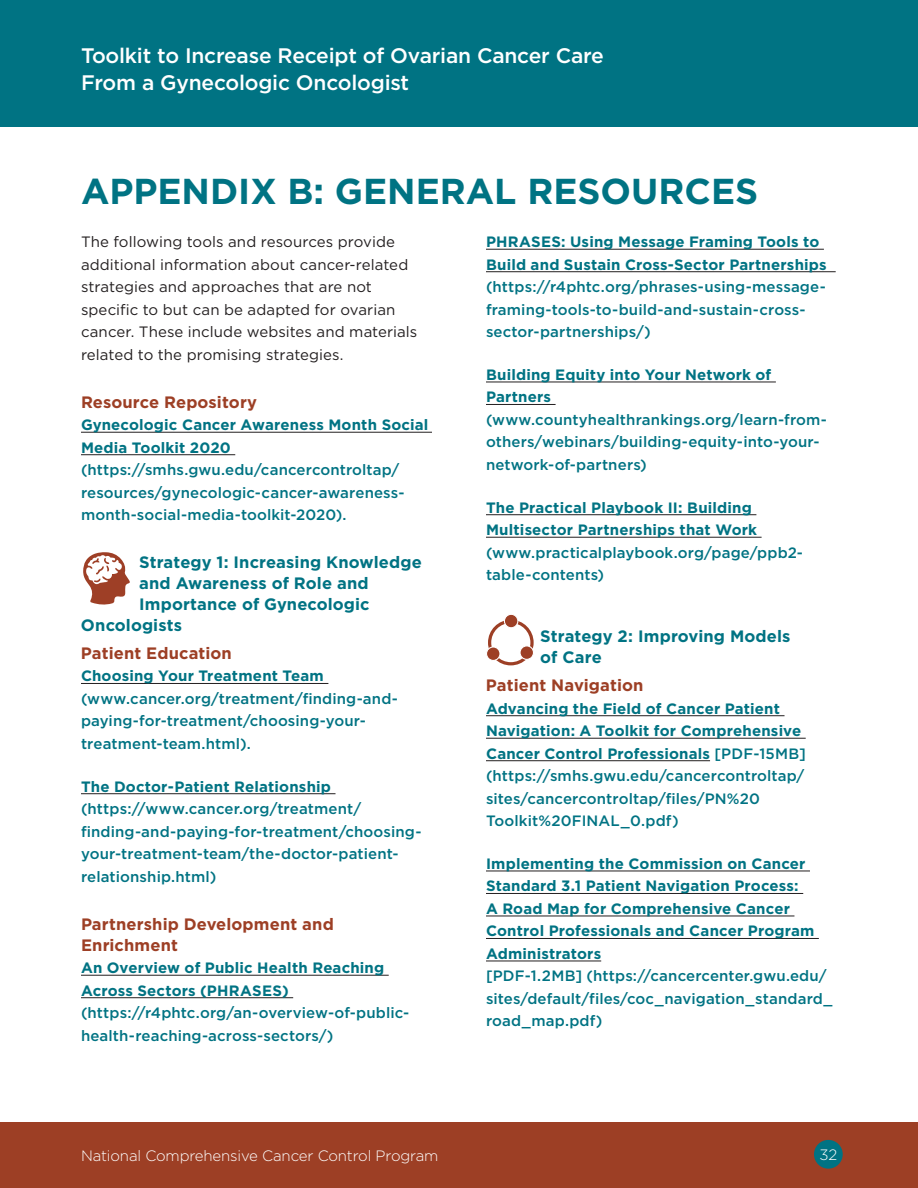
<style>
.page{position:relative;width:918px;height:1188px;background:#fff}
.page>*{position:absolute;margin:0;border:0;box-sizing:border-box;transform-origin:0 0}
.t1{font:700 36px "Gotham";color:#007383}
.t2{font:500 21px/27px "Gotham";letter-spacing:-.01em;color:#fff}
.t3{font:700 16.5px/21px "Gotham";letter-spacing:.005em;color:#007383}
.t4{font:700 16.5px/21px "Gotham";letter-spacing:.005em;color:#9d3f25}
.t5{font:500 15px/22.5px "Gotham";letter-spacing:.01em;color:#007383}
.t6{font:700 15px/22.5px "Gotham";letter-spacing:.01em;color:#007383}
.t7{font:15px/22.5px "Gotham";letter-spacing:.005em;color:#231f20}
.t8{font:300 15px "Gotham";letter-spacing:-.01em;color:#fff}
.s1{font-weight:700}
.s2{font-weight:500}
</style>
<div class="page">
<div style="left:0;top:0;width:918px;height:127px;background:#007383"></div>
<div style="left:0;top:1122px;width:918px;height:66px;background:#9d3f25"></div>
<div style="left:814px;top:1140px;width:29px;height:29px;background:#007383;border-radius:50%"></div>
<hr style="left:81px;top:432px;width:351px;height:1px;background:#231f20">
<hr style="left:81px;top:454px;width:154px;height:1px;background:#231f20">
<hr style="left:81px;top:683px;width:247px;height:1px;background:#231f20">
<hr style="left:81px;top:793px;width:255px;height:1px;background:#231f20">
<hr style="left:81px;top:975px;width:308px;height:1px;background:#231f20">
<hr style="left:81px;top:997px;width:212px;height:1px;background:#231f20">
<svg style="left:83px;top:552px;width:47px;height:53px"></svg>
<hr style="left:486px;top:249px;width:338px;height:1px;background:#231f20">
<hr style="left:486px;top:271px;width:350px;height:1px;background:#231f20">
<hr style="left:486px;top:382px;width:290px;height:1px;background:#231f20">
<hr style="left:486px;top:404px;width:70px;height:1px;background:#231f20">
<hr style="left:486px;top:514px;width:270px;height:1px;background:#231f20">
<hr style="left:486px;top:537px;width:276px;height:1px;background:#231f20">
<hr style="left:486px;top:715px;width:299px;height:1px;background:#231f20">
<hr style="left:486px;top:738px;width:320px;height:1px;background:#231f20">
<hr style="left:486px;top:760px;width:224px;height:1px;background:#231f20">
<hr style="left:486px;top:871px;width:324px;height:1px;background:#231f20">
<hr style="left:486px;top:893px;width:317px;height:1px;background:#231f20">
<hr style="left:486px;top:916px;width:308px;height:1px;background:#231f20">
<hr style="left:486px;top:938px;width:333px;height:1px;background:#231f20">
<hr style="left:486px;top:961px;width:115px;height:1px;background:#231f20">
<div style="left:488px;top:620px;width:46px;height:45px;border:3px solid #9d3f25;border-radius:50%"></div>
<div style="left:520px;top:646px;width:13px;height:13px;background:#9d3f25;border-radius:50%"></div>
<div style="left:519px;top:645px;width:15px;height:15px;border:1px solid #fff;border-radius:50%"></div>
<svg style="left:487px;top:647px;width:13px;height:13px"></svg>
<div style="left:486px;top:646px;width:15px;height:15px;border:1px solid #fff;border-radius:50%"></div>
<div style="left:504px;top:614px;width:14px;height:14px;background:#9d3f25;border-radius:50%"></div>
<div style="left:504px;top:614px;width:14px;height:14px;border:1px solid #fff;border-radius:50%"></div>
<h2 class="t2" style="left:81px;top:41px;width:524px">Toolkit to Increase Receipt of Ovarian Cancer Care<br>From a Gynecologic Oncologist</h2>
<h2 class="t1" style="left:81px;top:171px;width:679px">APPENDIX B: GENERAL RESOURCES</h2>
<p class="t7" style="left:81px;top:230px;width:338px">The following tools and resources provide additional information about cancer-related strategies and approaches that are not specific to but can be adapted for ovarian cancer. These include websites and materials related to the promising strategies.</p>
<h3 class="t4" style="left:81px;top:391px;width:178px">Resource Repository</h3>
<p class="t5" style="left:81px;top:413px;width:349px"><span class="s1">Gynecologic Cancer Awareness Month Social Media Toolkit 2020 </span>(https://smhs.gwu.edu/cancercontroltap/ resources/gynecologic-cancer-awareness&shy;month-social-media-toolkit-2020).</p>
<h3 class="t3" style="left:139px;top:551px;width:284px">Strategy 1: Increasing Knowledge</h3>
<h3 class="t3" style="left:139px;top:572px;width:231px">and Awareness of Role and</h3>
<h3 class="t3" style="left:139px;top:593px;width:232px">Importance of Gynecologic</h3>
<h3 class="t3" style="left:81px;top:614px;width:103px">Oncologists</h3>
<h4 class="t4" style="left:81px;top:642px;width:152px">Patient Education</h4>
<p class="t5" style="left:81px;top:665px;width:318px"><span class="s1">Choosing Your Treatment Team </span>(www.cancer.org/treatment/finding-and&shy;paying-for-treatment/choosing-your&shy;treatment-team.html).</p>
<p class="t5" style="left:81px;top:775px;width:342px"><span class="s1">The Doctor-Patient Relationship </span>(https://www.cancer.org/treatment/ finding-and-paying-for-treatment/choosing&shy;your-treatment-team/the-doctor-patient&shy;relationship.html)</p>
<h4 class="t4" style="left:81px;top:913px;width:254px">Partnership Development and<br>Enrichment</h4>
<p class="t5" style="left:81px;top:956px;width:330px"><span class="s1">An Overview of Public Health Reaching Across Sectors (PHRASES) </span>(https://r4phtc.org/an-overview-of-public&shy;health-reaching-across-sectors/)</p>
<p class="t5" style="left:486px;top:230px;width:342px"><span class="s1">PHRASES: Using Message Framing Tools to Build and Sustain Cross-Sector Partnerships </span>(https://r4phtc.org/phrases-using-message&shy;framing-tools-to-build-and-sustain-cross&shy;sector-partnerships/)</p>
<p class="t5" style="left:486px;top:363px;width:343px"><span class="s1">Building Equity into Your Network of Partners </span>(www.countyhealthrankings.org/learn-from&shy;others/webinars/building-equity-into-your&shy;network-of-partners)</p>
<p class="t6" style="left:486px;top:496px;width:318px">The Practical Playbook II: Building Multisector Partnerships that Work <span class="s2">(www.practicalplaybook.org/page/ppb2- table-contents)</span></p>
<h3 class="t3" style="left:540px;top:626px;width:252px">Strategy 2: Improving Models of Care</h3>
<h4 class="t4" style="left:486px;top:674px;width:159px">Patient Navigation</h4>
<p class="t5" style="left:486px;top:697px;width:321px"><span class="s1">Advancing the Field of Cancer Patient Navigation: A Toolkit for Comprehensive Cancer Control Professionals</span> [PDF-15MB] (https://smhs.gwu.edu/cancercontroltap/ sites/cancercontroltap/files/PN%20<br>Toolkit%20FINAL_0.pdf)</p>
<p class="t6" style="left:486px;top:852px;width:348px">Implementing the Commission on Cancer Standard 3.1 Patient Navigation Process:<br>A Road Map for Comprehensive Cancer Control Professionals and Cancer Program Administrators<br><span class="s2">[PDF-1.2MB] (https://cancercenter.gwu.edu/ sites/default/files/coc_navigation_standard_ road_map.pdf)</span></p>
<p class="t8" style="left:81px;top:1147px;width:359px">National Comprehensive Cancer Control Program</p>
<p class="t8" style="left:819px;top:1145px;width:19px">32</p>
</div>
